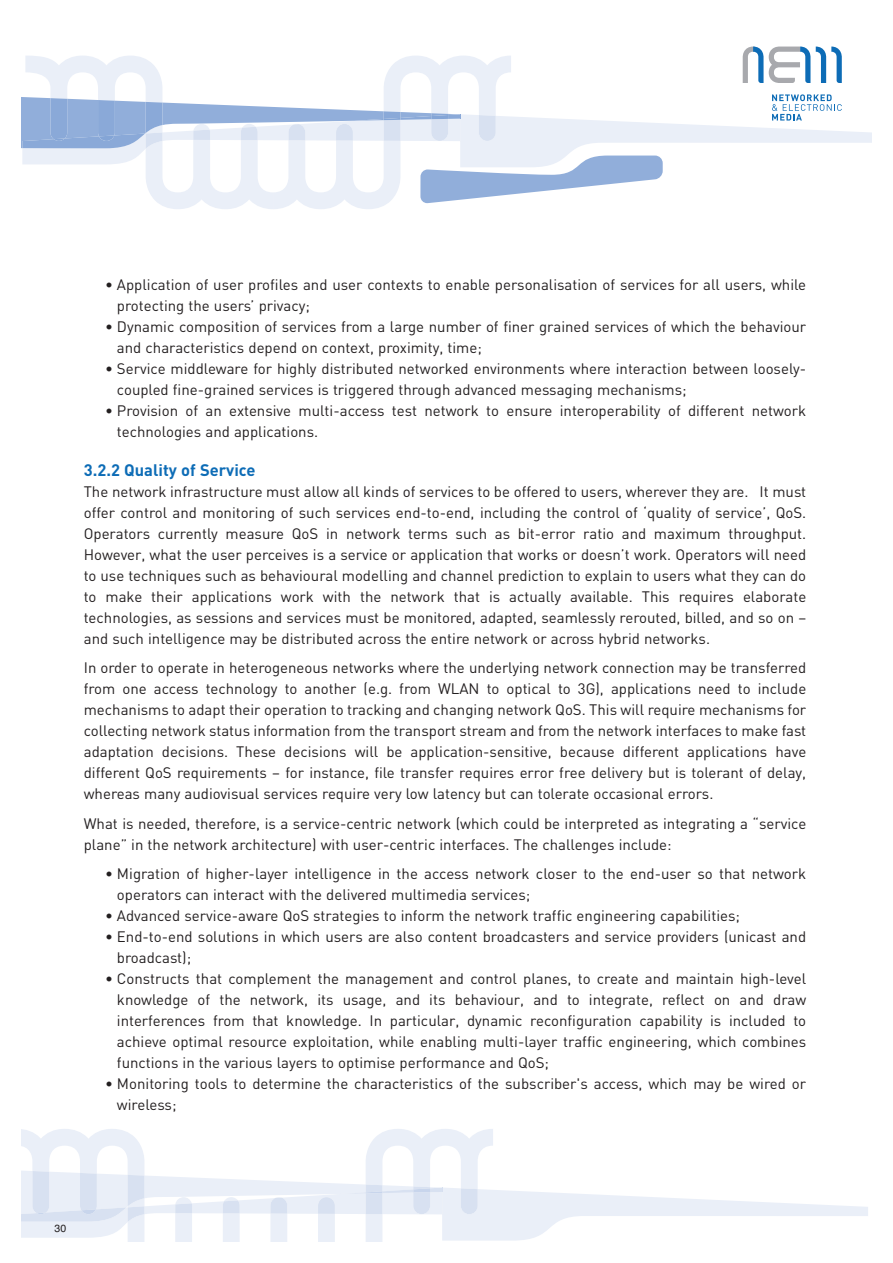
<style>
.page{position:relative;width:893px;height:1263px;background:#fff}
.page>*{position:absolute;margin:0;border:0;box-sizing:border-box;transform-origin:0 0}
.t1{font:700 16.5px "DIN";color:#0d6cb6}
.t2{font:15px/21px "DIN";color:#231f20}
.t3{font:10.5px "Helvetica";color:#231f20}
</style>
<div class="page">
<svg style="left:21px;top:1129px;width:847px;height:112px"></svg>
<svg style="left:21px;top:47px;width:851px;height:162px"></svg>
<p class="t2" style="left:117px;top:274px;width:691px;text-indent:-12px">• Application of user profiles and user contexts to enable personalisation of services for all users, while protecting the users’ privacy;</p>
<p class="t2" style="left:117px;top:316px;width:691px;text-indent:-12px">• Dynamic composition of services from a large number of finer grained services of which the behaviour and characteristics depend on context, proximity, time;</p>
<p class="t2" style="left:117px;top:358px;width:691px;text-indent:-12px">• Service middleware for highly distributed networked environments where interaction between loosely&shy;coupled fine-grained services is triggered through advanced messaging mechanisms;</p>
<p class="t2" style="left:117px;top:400px;width:691px;text-indent:-12px">• Provision of an extensive multi-access test network to ensure interoperability of different network technologies and applications.</p>
<p class="t1" style="left:84px;top:460px;width:173px">3.2.2 Quality of Service</p>
<p class="t2" style="left:84px;top:481px;width:724px;text-align:justify">The network infrastructure must allow all kinds of services to be offered to users, wherever they are. It must offer control and monitoring of such services end-to-end, including the control of ‘quality of service’, QoS.<br>Operators currently measure QoS in network terms such as bit-error ratio and maximum throughput.<br>However, what the user perceives is a service or application that works or doesn’t work. Operators will need to use techniques such as behavioural modelling and channel prediction to explain to users what they can do to make their applications work with the network that is actually available. This requires elaborate technologies, as sessions and services must be monitored, adapted, seamlessly rerouted, billed, and so on – and such intelligence may be distributed across the entire network or across hybrid networks.</p>
<p class="t2" style="left:84px;top:657px;width:724px;text-align:justify">In order to operate in heterogeneous networks where the underlying network connection may be transferred from one access technology to another (e.g. from WLAN to optical to 3G), applications need to include mechanisms to adapt their operation to tracking and changing network QoS. This will require mechanisms for collecting network status information from the transport stream and from the network interfaces to make fast adaptation decisions. These decisions will be application-sensitive, because different applications have different QoS requirements – for instance, file transfer requires error free delivery but is tolerant of delay, whereas many audiovisual services require very low latency but can tolerate occasional errors.</p>
<p class="t2" style="left:84px;top:813px;width:724px">What is needed, therefore, is a service-centric network (which could be interpreted as integrating a “service plane” in the network architecture) with user-centric interfaces. The challenges include:</p>
<p class="t2" style="left:117px;top:864px;width:691px;text-indent:-12px">• Migration of higher-layer intelligence in the access network closer to the end-user so that network operators can interact with the delivered multimedia services;</p>
<p class="t2" style="left:105px;top:906px;width:636px">• Advanced service-aware QoS strategies to inform the network traffic engineering capabilities;</p>
<p class="t2" style="left:117px;top:927px;width:691px;text-indent:-12px">• End-to-end solutions in which users are also content broadcasters and service providers (unicast and broadcast);</p>
<p class="t2" style="left:117px;top:969px;width:691px;text-align:justify;text-indent:-12px">• Constructs that complement the management and control planes, to create and maintain high-level knowledge of the network, its usage, and its behaviour, and to integrate, reflect on and draw interferences from that knowledge. In particular, dynamic reconfiguration capability is included to achieve optimal resource exploitation, while enabling multi-layer traffic engineering, which combines functions in the various layers to optimise performance and QoS;</p>
<p class="t2" style="left:117px;top:1074px;width:691px;text-indent:-12px">• Monitoring tools to determine the characteristics of the subscriber's access, which may be wired or wireless;</p>
<p class="t3" style="left:55px;top:1222px;width:13px">30</p>
</div>
